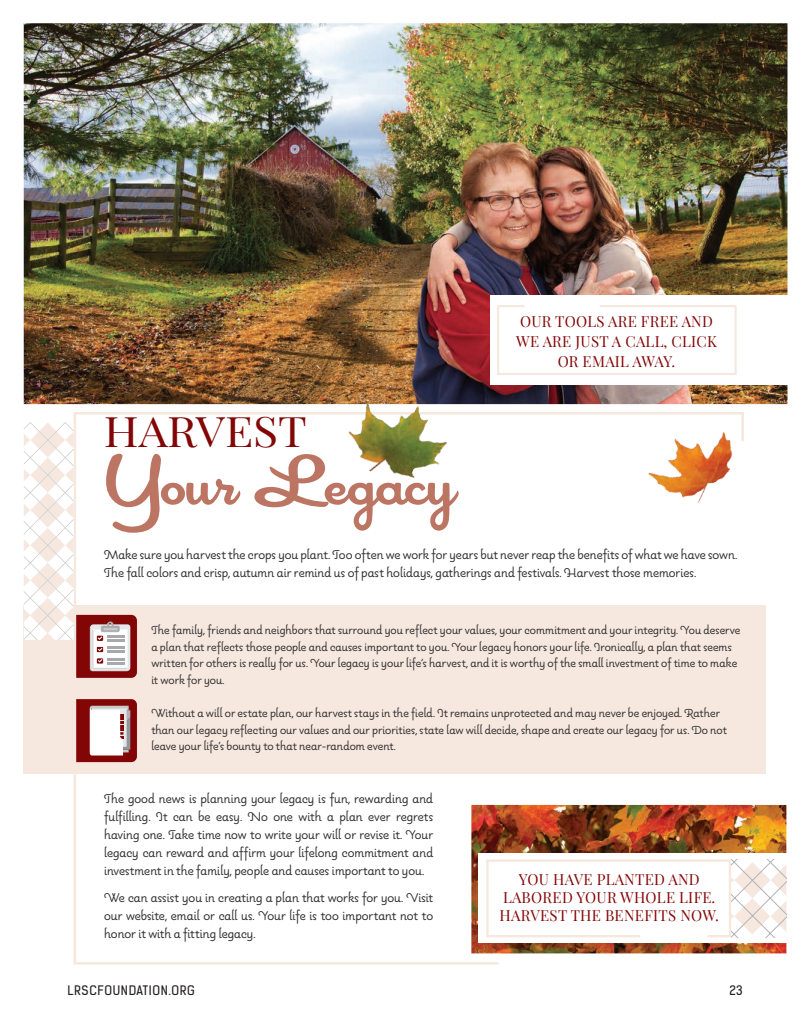
<style>
.page{position:relative;width:810px;height:1035px;background:#fff}
.page>*{position:absolute;margin:0;border:0;box-sizing:border-box;transform-origin:0 0}
.t1{font:75px "Cocktail Shaker";color:#bc7563}
.t2{font:41.25px "Playfair Display";color:#830606;scale:1.12 1}
.t3{font:15px/18px "Pauline";color:#312f30;text-align:justify}
.t4{font:15px/20px "Playfair Display";letter-spacing:.02em;color:#830606}
.t5{font:13.75px/16.5px "Pauline";color:#312f30}
.t6{font:12.5px "Kelson Sans";letter-spacing:.05em;color:#231f20}
</style>
<div class="page">
<svg style="left:73px;top:412px;width:672px;height:553px"></svg>
<img style="left:24px;top:23px;width:764px;height:381px">
<div style="left:24px;top:605px;width:742px;height:169px;background:#f6e8df"></div>
<img style="left:471px;top:805px;width:315px;height:148px">
<div style="left:478px;top:853px;width:308px;height:90px;background:#fff"></div>
<svg style="left:486px;top:859px;width:300px;height:79px"></svg>
<svg style="left:76px;top:699px;width:61px;height:63px;background:#ba7c7c"></svg>
<svg style="left:24px;top:422px;width:113px;height:256px"></svg>
<img style="left:333px;top:375px;width:131px;height:123px">
<div style="left:490px;top:295px;width:298px;height:90px;background:#fff"></div>
<svg style="left:497px;top:305px;width:240px;height:70px"></svg>
<img style="left:627px;top:401px;width:128px;height:122px">
<p class="t2" style="left:104px;top:400px;width:183px">HARVEST</p>
<p class="t1" style="left:104px;top:438px;width:353px">Your Legacy</p>
<p class="t4" style="left:516px;top:311px;width:202px;text-align:center">OUR TOOLS ARE FREE AND<br>WE ARE JUST A CALL, CLICK<br>OR EMAIL AWAY.</p>
<p class="t3" style="left:104px;top:546px;width:635px">Make sure you harvest the crops you plant. Too often we work for years but never reap the benefits of what we have sown.<br>The fall colors and crisp, autumn air remind us of past holidays, gatherings and festivals. Harvest those memories.</p>
<p class="t5" style="left:151px;top:623px;width:591px">The family, friends and neighbors that surround you reflect your values, your commitment and your integrity. You deserve a plan that reflects those people and causes important to you. Your legacy honors your life. Ironically, a plan that seems written for others is really for us. Your legacy is your life’s harvest, and it is worthy of the small investment of time to make it work for you.</p>
<p class="t5" style="left:151px;top:706px;width:577px">Without a will or estate plan, our harvest stays in the field. It remains unprotected and may never be enjoyed. Rather than our legacy reflecting our values and our priorities, state law will decide, shape and create our legacy for us. Do not leave your life’s bounty to that near-random event.</p>
<p class="t3" style="left:104px;top:791px;width:331px">The good news is planning your legacy is fun, rewarding and fulfilling. It can be easy. No one with a plan ever regrets having one. Take time now to write your will or revise it. Your legacy can reward and affirm your lifelong commitment and investment in the family, people and causes important to you.</p>
<p class="t3" style="left:104px;top:890px;width:331px">We can assist you in creating a plan that works for you. Visit our website, email or call us. Your life is too important not to honor it with a fitting legacy.</p>
<p class="t4" style="left:519px;top:868px;width:183px">YOU HAVE PLANTED AND</p>
<p class="t4" style="left:500px;top:887px;width:221px;line-height:18px">LABORED YOUR WHOLE LIFE.<br>HARVEST THE BENEFITS NOW.</p>
<p class="t6" style="left:68px;top:982px;width:129px">LRSCFOUNDATION.ORG</p>
<p class="t6" style="left:730px;top:982px;width:14px">23</p>
</div>
